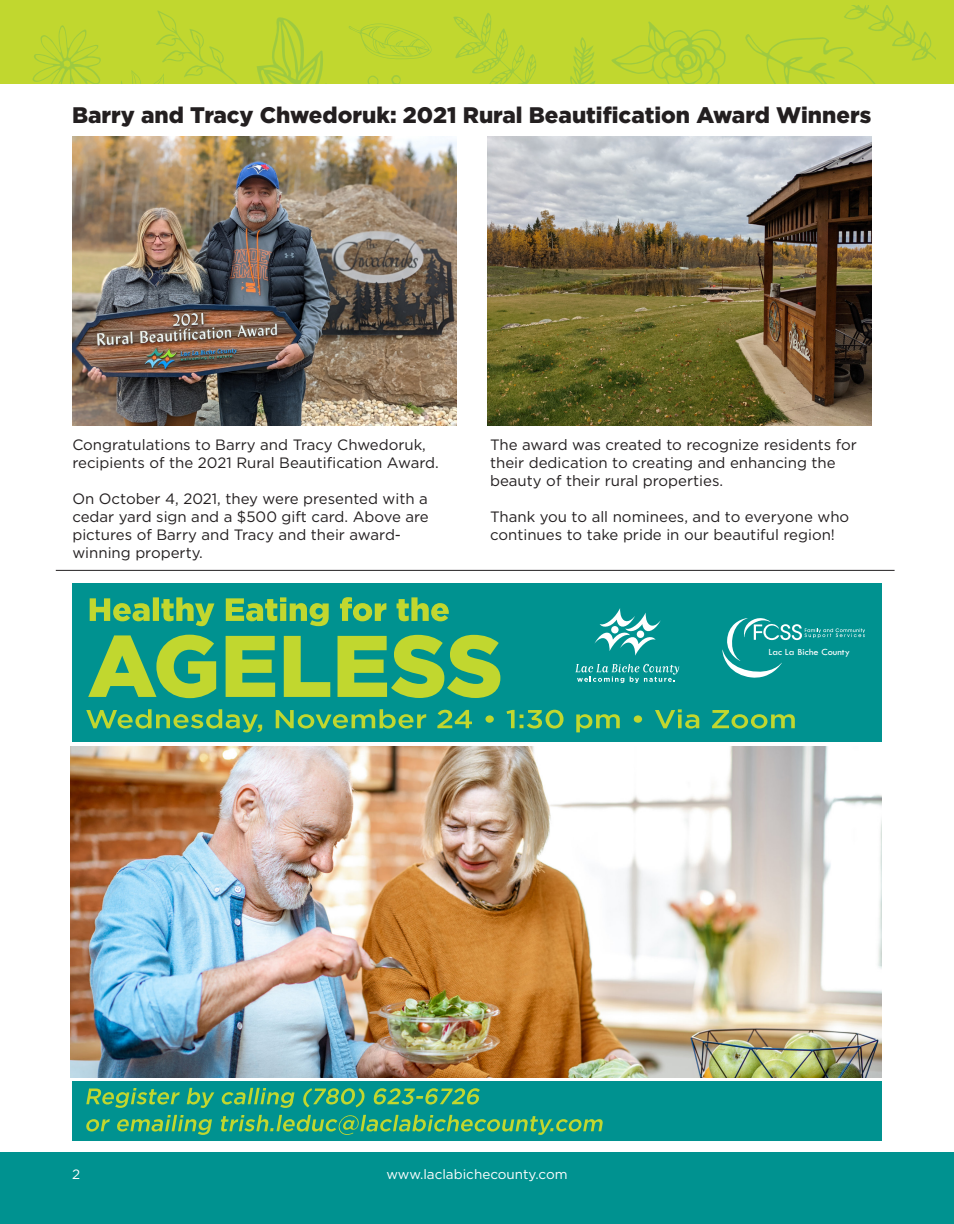
<style>
.page{position:relative;width:954px;height:1224px;background:#fff}
.page>*{position:absolute;margin:0;border:0;box-sizing:border-box;transform-origin:0 0}
.t1{font:900 22.5px "Gotham";color:#231f20}
.t2{font:15px/18px "Gotham";color:#231f20}
.t3{font:13.5px "Gotham";color:#fff}
.t4{font:9.75px "Tw Cen";color:#fff;scale:1.05 1}
</style>
<div class="page">
<div style="left:0;top:1153px;width:954px;height:71px;background:#009290"></div>
<div style="left:0;top:0;width:936px;height:83px;background:#c1d72f"></div>
<svg style="left:33px;top:25px;width:68px;height:58px"></svg>
<svg style="left:121px;top:11px;width:474px;height:72px"></svg>
<svg style="left:611px;top:21px;width:115px;height:62px"></svg>
<svg style="left:745px;top:5px;width:191px;height:78px"></svg>
<div style="left:936px;top:0;width:18px;height:83px;background:#c1d72f"></div>
<img style="left:487px;top:137px;width:384px;height:288px">
<img style="left:72px;top:137px;width:385px;height:288px">
<hr style="left:56px;top:570px;width:839px;height:1px;background:#231f20">
<div style="left:72px;top:583px;width:810px;height:159px;background:#009290"></div>
<svg style="left:88px;top:635px;width:412px;height:63px"></svg>
<svg style="left:90px;top:597px;width:359px;height:29px"></svg>
<svg style="left:722px;top:618px;width:143px;height:60px"></svg>
<svg style="left:575px;top:664px;width:104px;height:19px"></svg>
<svg style="left:594px;top:608px;width:67px;height:48px"></svg>
<div style="left:72px;top:1082px;width:810px;height:59px;background:#009290"></div>
<img style="left:71px;top:746px;width:811px;height:332px">
<svg style="left:86px;top:709px;width:709px;height:23px"></svg>
<svg style="left:86px;top:1115px;width:517px;height:20px"></svg>
<svg style="left:86px;top:1088px;width:394px;height:20px"></svg>
<p class="t1" style="left:72px;top:102px;width:801px">Barry and Tracy Chwedoruk: 2021 Rural Beautification Award Winners</p>
<p class="t2" style="left:72px;top:436px;width:368px">Congratulations to Barry and Tracy Chwedoruk, recipients of the 2021 Rural Beautification Award.</p>
<p class="t2" style="left:72px;top:490px;width:358px">On October 4, 2021, they were presented with a cedar yard sign and a $500 gift card. Above are pictures of Barry and Tracy and their award&shy;winning property.</p>
<p class="t2" style="left:490px;top:436px;width:368px">The award was created to recognize residents for their dedication to creating and enhancing the beauty of their rural properties.</p>
<p class="t2" style="left:490px;top:508px;width:361px">Thank you to all nominees, and to everyone who continues to take pride in our beautiful region!</p>
<p class="t4" style="left:768px;top:646px;width:79px">Lac La Biche County</p>
<p class="t3" style="left:72px;top:1166px;width:10px">2</p>
<p class="t3" style="left:386px;top:1166px;width:183px">www.laclabichecounty.com</p>
</div>
